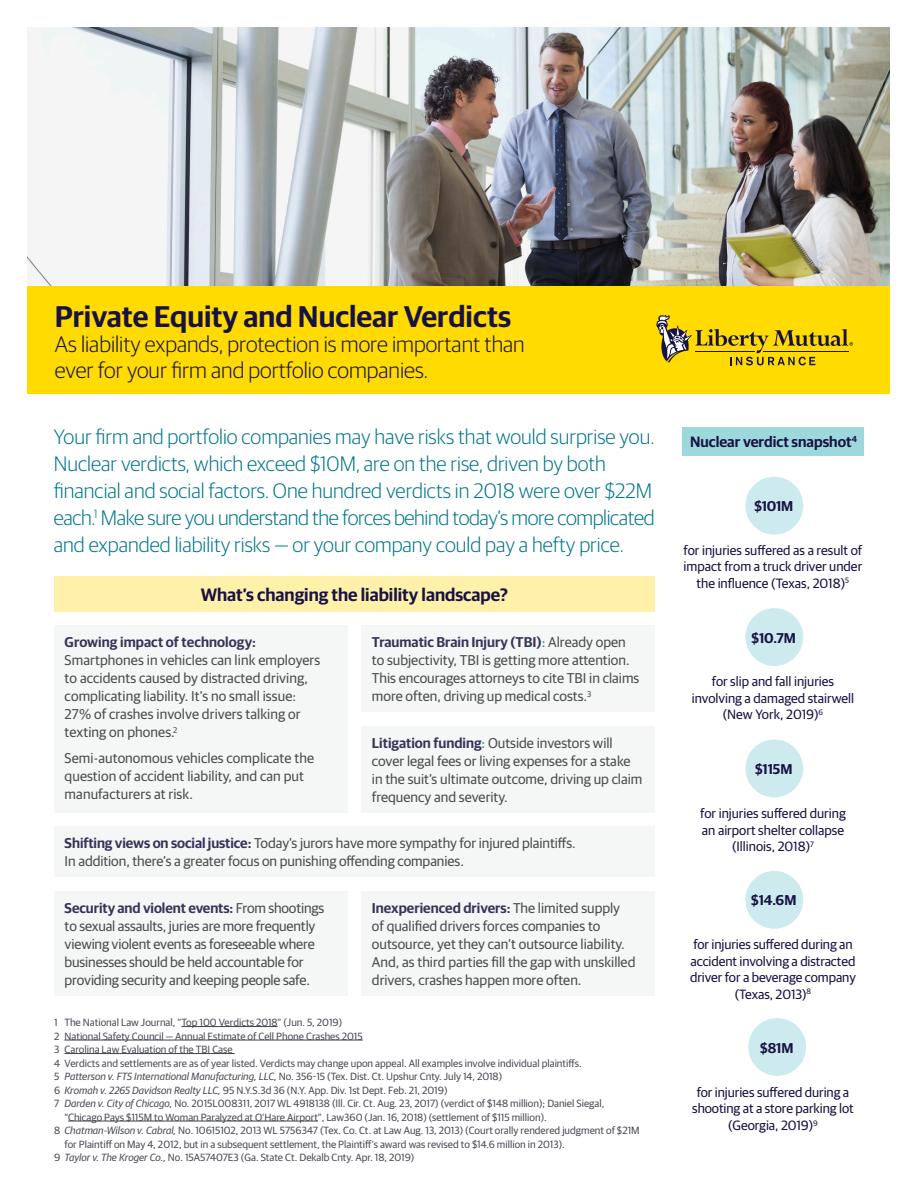
<style>
.page{position:relative;width:918px;height:1188px;background:#fff}
.page>*{position:absolute;margin:0;border:0;box-sizing:border-box;transform-origin:0 0}
.Document_Title{font:600 30px "Guardian Sans";color:#171243}
.Document_Subtitle{font:300 22.5px/25.5px "Guardian Sans";color:#171243}
.Intro{font:300 21px/27px "Guardian Sans";color:#00758c}
.Body_-_Header_1{font:600 18px "Guardian Sans";color:#171243}
.Sidebar_Header{font:600 15px "Guardian Sans";color:#171243}
.Body_-_Header_2{font:14.25px/18px "Guardian Sans";color:#4b4c4d}
.Body_-_Text{font:14.25px/18px "Guardian Sans";letter-spacing:.005em;color:#4b4c4d}
.t1{font:600 14.25px "Guardian Sans";letter-spacing:-.005em;color:#171243}
.t2{font:13.5px/16.5px "Guardian Sans";letter-spacing:-.005em;color:#171243;text-align:center}
.footnote{font:10.5px/13.5px "Guardian Sans";color:#4a4d56}
.s1{font-weight:600;color:#39335a}
.s2{color:#017b91}
.s3{font-style:italic}
</style>
<div class="page">
<img style="left:27px;top:27px;width:863px;height:259px">
<hr style="left:181px;top:1026px;width:97px;height:1px;background:#4a4d56">
<hr style="left:64px;top:1040px;width:299px;height:1px;background:#4a4d56">
<hr style="left:64px;top:1053px;width:171px;height:1px;background:#4a4d56">
<hr style="left:68px;top:1120px;width:250px;height:2px;background:#4a4d56">
<div style="left:682px;top:427px;width:182px;height:28px;background:#9cd8dc"></div>
<div style="left:745px;top:477px;width:58px;height:58px;background:#cdeaee;border-radius:50%"></div>
<div style="left:745px;top:608px;width:58px;height:58px;background:#cdeaee;border-radius:50%"></div>
<div style="left:745px;top:740px;width:58px;height:57px;background:#cdeaee;border-radius:50%"></div>
<div style="left:745px;top:871px;width:58px;height:58px;background:#cdeaee;border-radius:50%"></div>
<div style="left:748px;top:1018px;width:58px;height:58px;background:#cdeaee;border-radius:50%"></div>
<div style="left:54px;top:576px;width:601px;height:36px;background:#fff0aa"></div>
<div style="left:54px;top:826px;width:601px;height:51px;background:#f5f7f7"></div>
<div style="left:361px;top:726px;width:294px;height:87px;background:#f5f7f7"></div>
<div style="left:361px;top:625px;width:294px;height:87px;background:#f5f7f7"></div>
<div style="left:54px;top:891px;width:294px;height:105px;background:#f5f7f7"></div>
<div style="left:54px;top:625px;width:294px;height:188px;background:#f5f7f7"></div>
<div style="left:361px;top:891px;width:294px;height:105px;background:#f5f7f7"></div>
<div style="left:27px;top:286px;width:863px;height:108px;background:#ffdb01"></div>
<svg style="left:656px;top:315px;width:197px;height:50px"></svg>
<p class="Document_Title" style="left:55px;top:294px;width:458px">Private Equity and Nuclear Verdicts</p>
<p class="Document_Subtitle" style="left:55px;top:330px;width:471px">As liability expands, protection is more important than ever for your firm and portfolio companies.</p>
<p class="Intro" style="left:54px;top:422px;width:602px">Your firm and portfolio companies may have risks that would surprise you.<br>Nuclear verdicts, which exceed $10M, are on the rise, driven by both financial and social factors. One hundred verdicts in 2018 were over $22M each.<sup>1</sup> Make sure you understand the forces behind today’s more complicated and expanded liability risks — or your company could pay a hefty price.</p>
<p class="Body_-_Header_1" style="left:201px;top:581px;width:309px">What’s changing the liability landscape?</p>
<p class="Body_-_Header_2" style="left:65px;top:632px;width:257px"><span class="s1">Growing impact of technology:<br></span>Smartphones in vehicles can link employers to accidents caused by distracted driving, complicating liability. It’s no small issue:<br>27% of crashes involve drivers talking or texting on phones.<sup>2</sup></p>
<p class="Body_-_Text" style="left:65px;top:748px;width:251px">Semi-autonomous vehicles complicate the question of accident liability, and can put manufacturers at risk.</p>
<p class="Body_-_Header_2" style="left:372px;top:632px;width:269px"><span class="s1">Traumatic Brain Injury (TBI)</span><span class="s2">:</span> Already open to subjectivity, TBI is getting more attention.<br>This encourages attorneys to cite TBI in claims more often, driving up medical costs.<sup>3</sup></p>
<p class="Body_-_Header_2" style="left:372px;top:733px;width:272px"><span class="s1">Litigation funding</span><span class="s2">:</span> Outside investors will cover legal fees or living expenses for a stake in the suit’s ultimate outcome, driving up claim frequency and severity.</p>
<p class="Body_-_Header_2" style="left:65px;top:833px;width:513px"><span class="s1">Shifting views on social justice:</span> Today’s jurors have more sympathy for injured plaintiffs.<br>In addition, there’s a greater focus on punishing offending companies.</p>
<p class="Body_-_Header_2" style="left:65px;top:898px;width:261px"><span class="s1">Security and violent events:</span> From shootings to sexual assaults, juries are more frequently viewing violent events as foreseeable where businesses should be held accountable for providing security and keeping people safe.</p>
<p class="Body_-_Header_2" style="left:372px;top:898px;width:265px"><span class="s1">Inexperienced drivers:</span> The limited supply of qualified drivers forces companies to outsource, yet they can’t outsource liability.<br>And, as third parties fill the gap with unskilled drivers, crashes happen more often.</p>
<p class="footnote" style="left:54px;top:1015px;width:290px">1 The National Law Journal, “Top 100 Verdicts 2018” (Jun. 5, 2019)</p>
<p class="footnote" style="left:54px;top:1028px;width:310px">2 National Safety Council — Annual Estimate of Cell Phone Crashes 2015</p>
<p class="footnote" style="left:54px;top:1042px;width:180px">3 Carolina Law Evaluation of the TBI Case</p>
<p class="footnote" style="left:54px;top:1055px;width:529px">4 Verdicts and settlements are as of year listed. Verdicts may change upon appeal. All examples involve individual plaintiffs.</p>
<p class="footnote" style="left:54px;top:1069px;width:450px">5 <span class="s3">Patterson v. FTS International Manufacturing, LLC,</span> No. 356-15 (Tex. Dist. Ct. Upshur Cnty. July 14, 2018)</p>
<p class="footnote" style="left:54px;top:1082px;width:395px">6 <span class="s3">Kromah v. 2265 Davidson Realty LLC,</span> 95 N.Y.S.3d 36 (N.Y. App. Div. 1st Dept. Feb. 21, 2019)</p>
<p class="footnote" style="left:64px;top:1096px;width:541px;text-indent:-10px">7 <span class="s3">Darden v. City of Chicago,</span> No. 2015L008311, 2017 WL 4918138 (Ill. Cir. Ct. Aug. 23, 2017) (verdict of $148 million); Daniel Siegal, “Chicago Pays $115M to Woman Paralyzed at O’Hare Airport”, Law360 (Jan. 16, 2018) (settlement of $115 million).</p>
<p class="footnote" style="left:64px;top:1123px;width:577px;text-indent:-10px">8 <span class="s3">Chatman-Wilson v. Cabral,</span> No. 10615102, 2013 WL 5756347 (Tex. Co. Ct. at Law Aug. 13, 2013) (Court orally rendered judgment of $21M for Plaintiff on May 4, 2012, but in a subsequent settlement, the Plaintiff’s award was revised to $14.6 million in 2013).</p>
<p class="footnote" style="left:54px;top:1150px;width:362px">9 <span class="s3">Taylor v. The Kroger Co.,</span> No. 15A57407E3 (Ga. State Ct. Dekalb Cnty. Apr. 18, 2019)</p>
<p class="Sidebar_Header" style="left:690px;top:431px;width:168px">Nuclear verdict snapshot<sup>4</sup></p>
<p class="t1" style="left:754px;top:496px;width:40px">$101M</p>
<p class="t2" style="left:684px;top:541px;width:180px">for injuries suffered as a result of impact from a truck driver under the influence (Texas, 2018)<sup>5</sup></p>
<p class="t1" style="left:752px;top:627px;width:46px">$10.7M</p>
<p class="t2" style="left:692px;top:672px;width:164px">for slip and fall injuries involving a damaged stairwell (New York, 2019)<sup>6</sup></p>
<p class="t1" style="left:755px;top:759px;width:39px">$115M</p>
<p class="t2" style="left:700px;top:804px;width:147px">for injuries suffered during an airport shelter collapse (Illinois, 2018)<sup>7</sup></p>
<p class="t1" style="left:751px;top:890px;width:47px">$14.6M</p>
<p class="t2" style="left:690px;top:935px;width:167px">for injuries suffered during an accident involving a distracted driver for a beverage company (Texas, 2013)<sup>8</sup></p>
<p class="t1" style="left:760px;top:1037px;width:35px">$81M</p>
<p class="t2" style="left:692px;top:1083px;width:163px">for injuries suffered during a shooting at a store parking lot (Georgia, 2019)<sup>9</sup></p>
</div>
